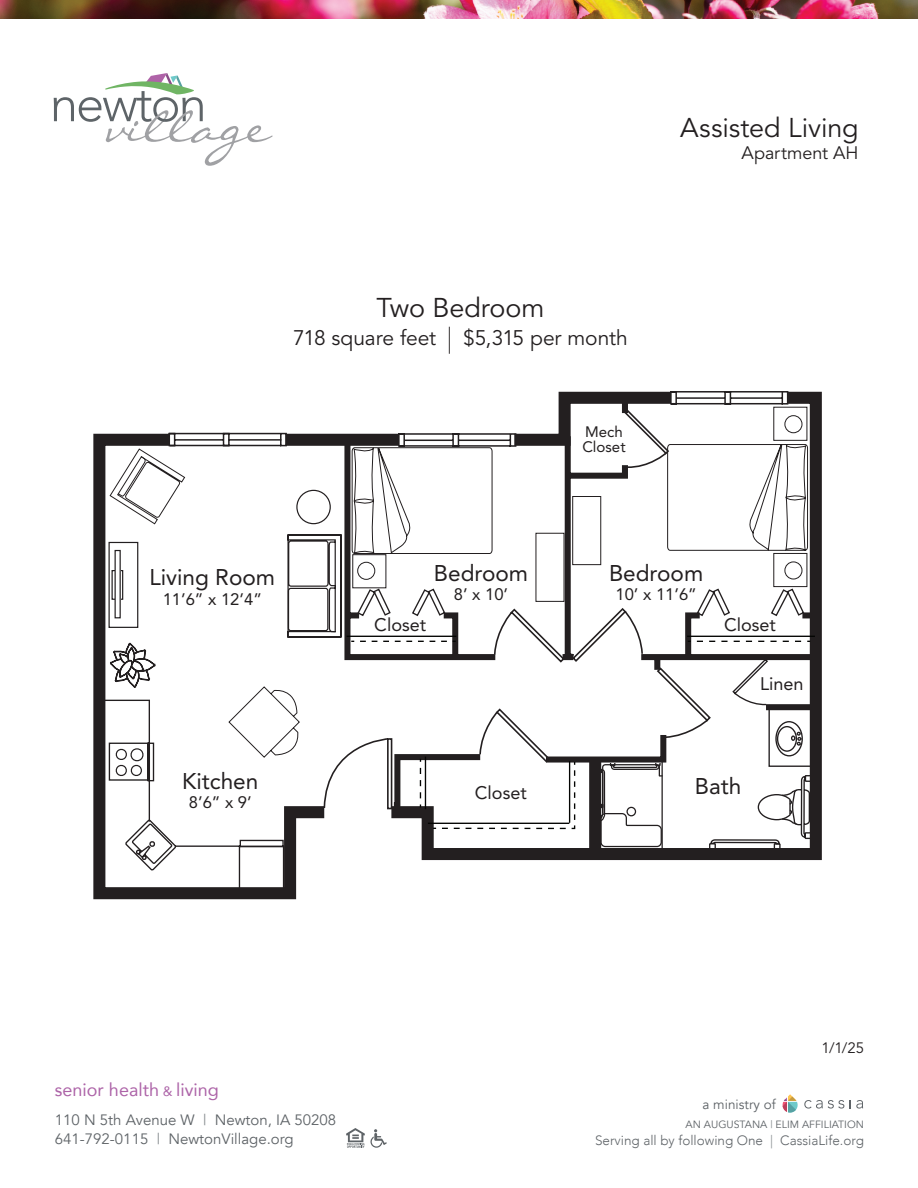
<style>
.page{position:relative;width:918px;height:1188px;background:#fff}
.page>*{position:absolute;margin:0;border:0;box-sizing:border-box;transform-origin:0 0}
.t1{font:27px "Avenir LT Pro";letter-spacing:-.005em;color:#231f20}
.t2{font:22.65px "Avenir";color:#231f20}
.t3{font:21px "Avenir LT Pro";letter-spacing:-.01em;color:#231f20}
.t4{font:18.15px "Avenir";color:#231f20}
.t5{font:18px "Avenir";color:#ad64a8}
.t6{font:18px "Avenir LT Pro";color:#231f20}
.t7{font:16.5px "Avenir";color:#231f20}
.t8{font:15px/19.5px "Avenir";color:#5e6367}
.t9{font:15px/15px "Avenir";color:#231f20}
.t10{font:15px "Avenir LT Pro";color:#231f20}
.t11{font:300 13.5px "Avenir";color:#5e6367}
.t12{font:13.5px "Avenir";color:#5e6367}
.t13{font:10.5px "Avenir";color:#5e6367}
.s1{font-size:27px}
.s2{font-size:13.5px}
.s3{color:#83888c}
</style>
<div class="page">
<svg style="left:346px;top:1128px;width:41px;height:20px"></svg>
<img style="left:0;top:0;width:918px;height:18px">
<svg style="left:804px;top:1100px;width:40px;height:9px"></svg>
<svg style="left:850px;top:1100px;width:13px;height:9px"></svg>
<svg style="left:782px;top:1094px;width:16px;height:19px"></svg>
<svg style="left:54px;top:73px;width:219px;height:93px"></svg>
<svg style="left:93px;top:391px;width:729px;height:509px"></svg>
<hr style="left:687px;top:636px;width:128px;height:1px;background:#040503">
<svg style="left:812px;top:391px;width:1px;height:460px"></svg>
<svg style="left:102px;top:391px;width:710px;height:506px"></svg>
<svg style="left:228px;top:427px;width:265px;height:331px"></svg>
<div style="left:357px;top:562px;width:18px;height:18px;border:1px solid #231f20;border-radius:50%"></div>
<p class="t1" style="left:680px;top:112px;width:180px">Assisted Living</p>
<p class="t6" style="left:742px;top:142px;width:119px">Apartment AH</p>
<p class="t1" style="left:377px;top:292px;width:169px">Two Bedroom</p>
<p class="t3" style="left:293px;top:325px;width:336px">718 square feet <span class="s1">|</span> $5,315 per month</p>
<p class="t9" style="left:582px;top:424px;width:45px">Mech<br>Closet</p>
<p class="t2" style="left:150px;top:559px;width:127px">Living Room</p>
<p class="t7" style="left:163px;top:586px;width:101px">11’6” x 12’4”</p>
<p class="t2" style="left:182px;top:763px;width:78px">Kitchen</p>
<p class="t7" style="left:189px;top:789px;width:64px">8’6” x 9’</p>
<p class="t2" style="left:434px;top:555px;width:96px">Bedroom</p>
<p class="t7" style="left:454px;top:581px;width:56px">8’ x 10’</p>
<p class="t2" style="left:609px;top:555px;width:96px">Bedroom</p>
<p class="t7" style="left:615px;top:581px;width:83px">10’ x 11’6”</p>
<p class="t4" style="left:374px;top:610px;width:53px">Closet</p>
<p class="t4" style="left:724px;top:610px;width:53px">Closet</p>
<p class="t4" style="left:475px;top:778px;width:53px">Closet</p>
<p class="t4" style="left:760px;top:669px;width:45px">Linen</p>
<p class="t2" style="left:695px;top:768px;width:48px">Bath</p>
<p class="t10" style="left:822px;top:1039px;width:44px">1/1/25</p>
<p class="t5" style="left:55px;top:1076px;width:165px">senior health <span class="s2">&amp;</span> living</p>
<p class="t8" style="left:55px;top:1110px;width:283px">110 N 5th Avenue W <span class="s3">|</span> Newton, IA 50208<br>641-792-0115 <span class="s3">|</span> NewtonVillage.org</p>
<p class="t12" style="left:703px;top:1096px;width:75px">a ministry of</p>
<p class="t13" style="left:686px;top:1118px;width:180px">AN AUGUSTANA <span class="s3">|</span> ELIM AFFILIATION</p>
<p class="t11" style="left:595px;top:1132px;width:270px">Serving all by following One <span class="s3">|</span> CassiaLife.org</p>
</div>
